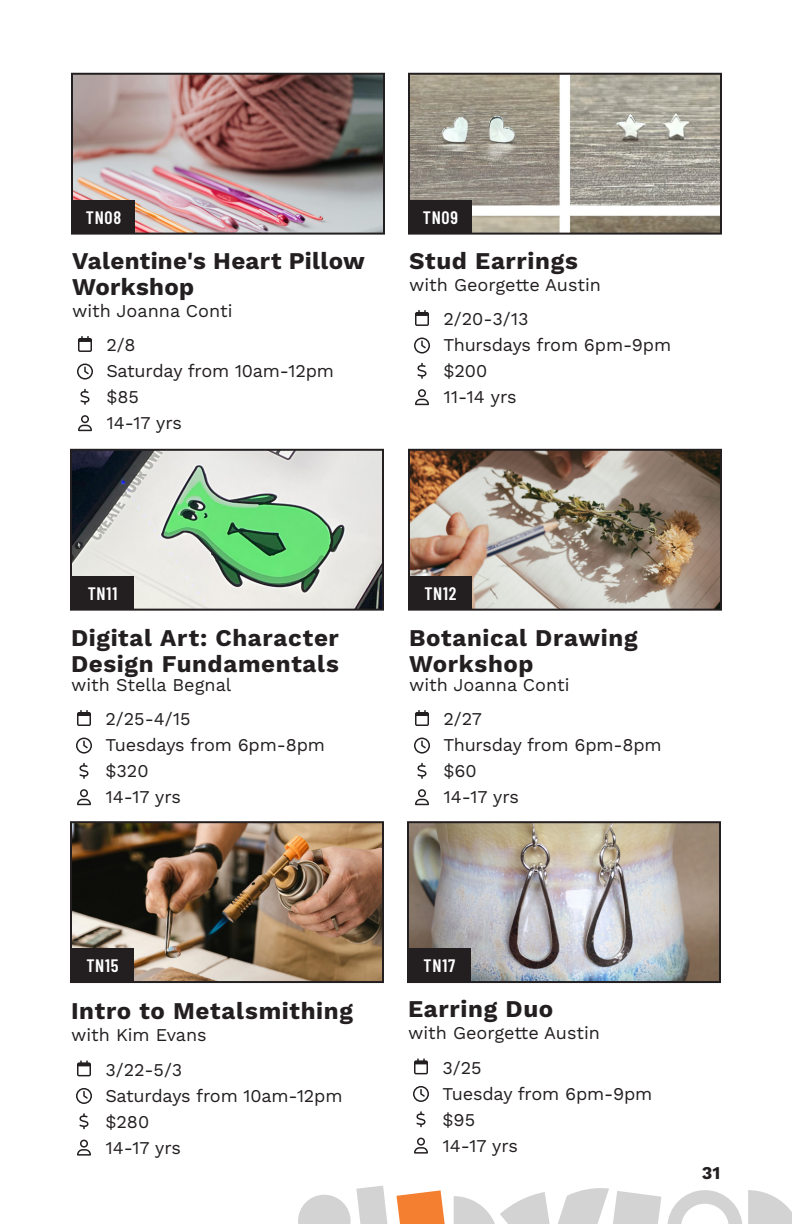
<style>
.page{position:relative;width:792px;height:1224px;background:#fff}
.page>*{position:absolute;margin:0;border:0;box-sizing:border-box;transform-origin:0 0}
.Body_9pt{font:700 24px/26px "Work Sans";letter-spacing:.025em;color:#231f20}
.Body_9pt-2{font:18px "Work Sans";letter-spacing:-.01em;color:#231f20}
.Body_9pt-3{font:600 18px "Barlow Condensed";letter-spacing:.04em;color:#fff}
.t1{font:700 18px "Work Sans";color:#231f20}
</style>
<div class="page">
<svg style="left:667px;top:1190px;width:75px;height:34px"></svg>
<svg style="left:748px;top:1190px;width:44px;height:34px"></svg>
<svg style="left:454px;top:1188px;width:207px;height:36px"></svg>
<svg style="left:298px;top:1186px;width:147px;height:38px"></svg>
<img style="left:73px;top:452px;width:308px;height:156px">
<div style="left:70px;top:449px;width:314px;height:162px;border:2px solid #231f20"></div>
<svg style="left:77px;top:710px;width:14px;height:16px"></svg>
<svg style="left:76px;top:738px;width:16px;height:16px"></svg>
<svg style="left:79px;top:763px;width:10px;height:16px"></svg>
<svg style="left:77px;top:789px;width:14px;height:16px"></svg>
<div style="left:71px;top:576px;width:63px;height:34px;background:#231f20"></div>
<img style="left:411px;top:452px;width:308px;height:156px">
<div style="left:408px;top:449px;width:314px;height:162px;border:2px solid #231f20"></div>
<svg style="left:415px;top:710px;width:14px;height:16px"></svg>
<svg style="left:414px;top:738px;width:16px;height:16px"></svg>
<svg style="left:417px;top:763px;width:10px;height:16px"></svg>
<svg style="left:415px;top:789px;width:14px;height:16px"></svg>
<div style="left:409px;top:576px;width:63px;height:34px;background:#231f20"></div>
<img style="left:411px;top:76px;width:308px;height:156px">
<div style="left:408px;top:73px;width:314px;height:162px;border:2px solid #231f20"></div>
<svg style="left:415px;top:310px;width:14px;height:16px"></svg>
<svg style="left:414px;top:338px;width:16px;height:16px"></svg>
<svg style="left:417px;top:363px;width:10px;height:16px"></svg>
<svg style="left:415px;top:389px;width:14px;height:16px"></svg>
<div style="left:409px;top:200px;width:63px;height:34px;background:#231f20"></div>
<img style="left:74px;top:76px;width:308px;height:156px">
<div style="left:71px;top:73px;width:314px;height:162px;border:2px solid #231f20"></div>
<svg style="left:78px;top:336px;width:14px;height:16px"></svg>
<svg style="left:77px;top:364px;width:16px;height:16px"></svg>
<svg style="left:80px;top:389px;width:10px;height:16px"></svg>
<svg style="left:78px;top:415px;width:14px;height:16px"></svg>
<div style="left:72px;top:200px;width:63px;height:34px;background:#231f20"></div>
<img style="left:73px;top:824px;width:308px;height:156px">
<div style="left:70px;top:821px;width:314px;height:162px;border:2px solid #231f20"></div>
<svg style="left:77px;top:1060px;width:14px;height:16px"></svg>
<svg style="left:76px;top:1088px;width:16px;height:16px"></svg>
<svg style="left:79px;top:1113px;width:10px;height:16px"></svg>
<svg style="left:77px;top:1140px;width:14px;height:16px"></svg>
<div style="left:71px;top:948px;width:63px;height:34px;background:#231f20"></div>
<img style="left:410px;top:824px;width:308px;height:156px">
<div style="left:407px;top:821px;width:314px;height:162px;border:2px solid #231f20"></div>
<svg style="left:414px;top:1058px;width:14px;height:16px"></svg>
<svg style="left:413px;top:1086px;width:16px;height:16px"></svg>
<svg style="left:416px;top:1111px;width:10px;height:16px"></svg>
<svg style="left:414px;top:1138px;width:14px;height:16px"></svg>
<div style="left:408px;top:948px;width:63px;height:34px;background:#231f20"></div>
<p class="Body_9pt-3" style="left:86px;top:205px;width:37px">TN08</p>
<p class="Body_9pt" style="left:72px;top:249px;width:294px">Valentine's Heart Pillow<br>Workshop</p>
<p class="Body_9pt-2" style="left:106px;top:334px;width:31px">2/8</p>
<p class="Body_9pt-2" style="left:106px;top:387px;width:34px">$85</p>
<p class="Body_9pt-2" style="left:106px;top:413px;width:77px">14-17 yrs</p>
<p class="Body_9pt-2" style="left:72px;top:300px;width:162px">with Joanna Conti</p>
<p class="Body_9pt-2" style="left:106px;top:360px;width:229px">Saturday from 10am-12pm</p>
<p class="Body_9pt-3" style="left:423px;top:205px;width:37px">TN09</p>
<p class="Body_9pt" style="left:409px;top:249px;width:170px">Stud Earrings</p>
<p class="Body_9pt-2" style="left:443px;top:308px;width:87px">2/20-3/13</p>
<p class="Body_9pt-2" style="left:443px;top:361px;width:45px">$200</p>
<p class="Body_9pt-2" style="left:443px;top:387px;width:75px">11-14 yrs</p>
<p class="Body_9pt-2" style="left:409px;top:274px;width:194px">with Georgette Austin</p>
<p class="Body_9pt-2" style="left:443px;top:334px;width:229px">Thursdays from 6pm-9pm</p>
<p class="Body_9pt-3" style="left:88px;top:581px;width:31px">TN11</p>
<p class="Body_9pt-3" style="left:424px;top:581px;width:34px">TN12</p>
<p class="Body_9pt" style="left:71px;top:626px;width:270px">Digital Art: Character<br>Design Fundamentals</p>
<p class="Body_9pt-2" style="left:105px;top:708px;width:87px">2/25-4/15</p>
<p class="Body_9pt-2" style="left:105px;top:761px;width:45px">$320</p>
<p class="Body_9pt-2" style="left:105px;top:787px;width:77px">14-17 yrs</p>
<p class="Body_9pt-2" style="left:71px;top:674px;width:162px">with Stella Begnal</p>
<p class="Body_9pt-2" style="left:105px;top:735px;width:221px">Tuesdays from 6pm-8pm</p>
<p class="Body_9pt" style="left:409px;top:626px;width:230px">Botanical Drawing<br>Workshop</p>
<p class="Body_9pt-2" style="left:443px;top:708px;width:40px">2/27</p>
<p class="Body_9pt-2" style="left:443px;top:761px;width:35px">$60</p>
<p class="Body_9pt-2" style="left:443px;top:787px;width:77px">14-17 yrs</p>
<p class="Body_9pt-2" style="left:409px;top:674px;width:162px">with Joanna Conti</p>
<p class="Body_9pt-2" style="left:443px;top:735px;width:220px">Thursday from 6pm-8pm</p>
<p class="Body_9pt-3" style="left:86px;top:953px;width:34px">TN15</p>
<p class="Body_9pt-3" style="left:424px;top:953px;width:33px">TN17</p>
<p class="Body_9pt" style="left:71px;top:999px;width:283px">Intro to Metalsmithing</p>
<p class="Body_9pt-2" style="left:105px;top:1059px;width:79px">3/22-5/3</p>
<p class="Body_9pt-2" style="left:105px;top:1111px;width:45px">$280</p>
<p class="Body_9pt-2" style="left:105px;top:1137px;width:77px">14-17 yrs</p>
<p class="Body_9pt-2" style="left:71px;top:1025px;width:137px">with Kim Evans</p>
<p class="Body_9pt-2" style="left:105px;top:1085px;width:239px">Saturdays from 10am-12pm</p>
<p class="Body_9pt" style="left:408px;top:997px;width:147px">Earring Duo</p>
<p class="Body_9pt-2" style="left:442px;top:1057px;width:41px">3/25</p>
<p class="Body_9pt-2" style="left:442px;top:1109px;width:34px">$95</p>
<p class="Body_9pt-2" style="left:442px;top:1135px;width:77px">14-17 yrs</p>
<p class="Body_9pt-2" style="left:408px;top:1023px;width:194px">with Georgette Austin</p>
<p class="Body_9pt-2" style="left:442px;top:1083px;width:212px">Tuesday from 6pm-9pm</p>
<p class="t1" style="left:702px;top:1163px;width:20px">31</p>
</div>
